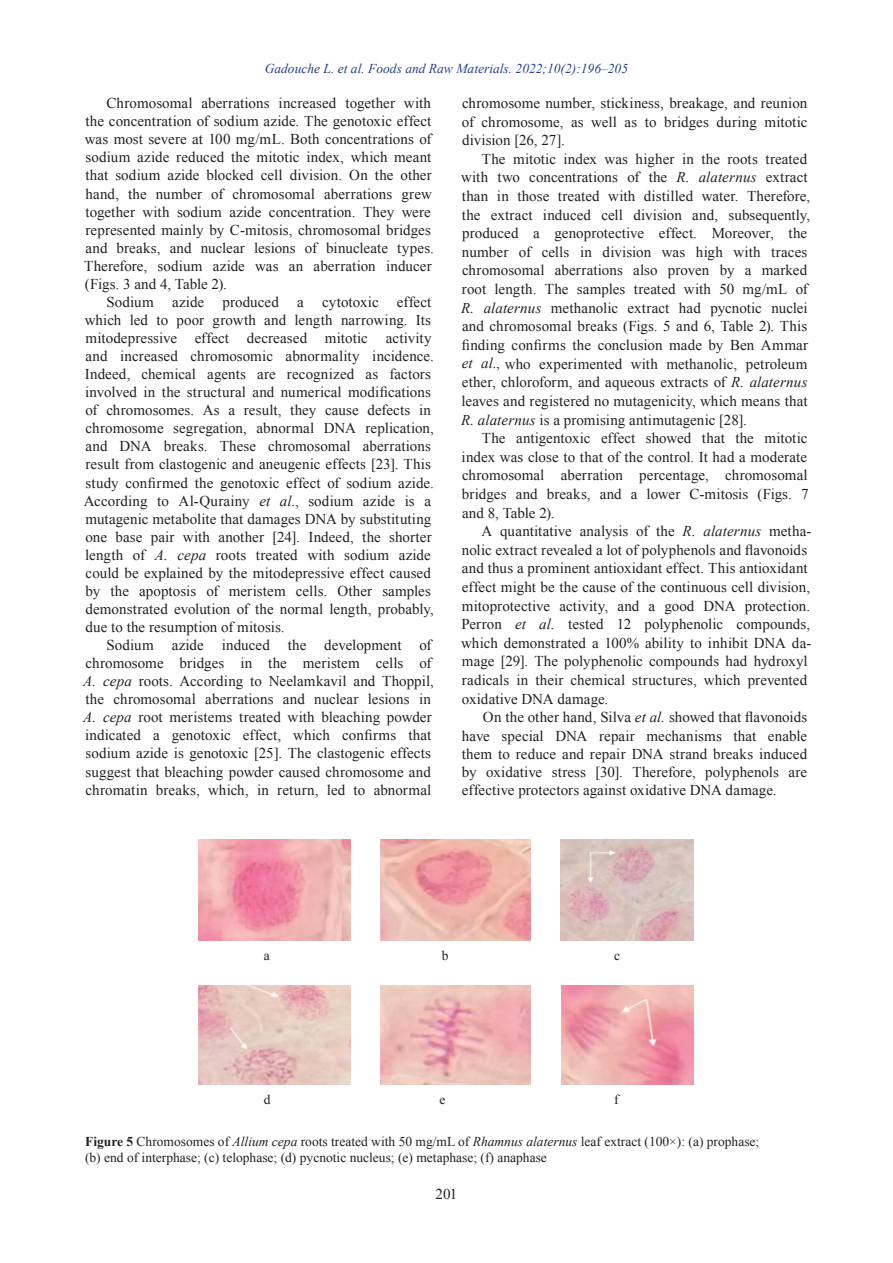
<style>
.page{position:relative;width:893px;height:1263px;background:#fff}
.page>*{position:absolute;margin:0;border:0;box-sizing:border-box;transform-origin:0 0}
.t1{font:15px/18px "Times New Roman";letter-spacing:.005em;color:#231f20}
.t2{font:13.5px/16.2px "Times New Roman";color:#231f20}
.t3{font:italic 13.5px "Times New Roman";color:#253f8e}
.s1{font-style:italic}
.s2{font-weight:700}
</style>
<div class="page">
<img style="left:198px;top:839px;width:153px;height:101px">
<img style="left:380px;top:839px;width:151px;height:101px">
<img style="left:561px;top:839px;width:132px;height:101px">
<img style="left:380px;top:985px;width:150px;height:99px">
<img style="left:561px;top:985px;width:132px;height:99px">
<img style="left:198px;top:985px;width:153px;height:99px">
<p class="t3" style="left:265px;top:59px;width:365px">Gadouche L. et al. Foods and Raw Materials. 2022;10(2):196–205</p>
<p class="t1" style="left:84px;top:94px;width:351px;text-indent:22px">Chromosomal aberrations increased together with the concentration of sodium azide. The genotoxic effect was most severe at 100 mg/mL. Both concentrations of sodium azide reduced the mitotic index, which meant that sodium azide blocked cell division. On the other hand, the number of chromosomal aberrations grew together with sodium azide concentration. They were represented mainly by C-mitosis, chromosomal bridges and breaks, and nuclear lesions of binucleate types.<br>Therefore, sodium azide was an aberration inducer (Figs. 3 and 4, Table 2).</p>
<p class="t1" style="left:84px;top:293px;width:352px;text-indent:23px">Sodium azide produced a cytotoxic effect which led to poor growth and length narrowing. Its mitodepressive effect decreased mitotic activity and increased chromosomic abnormality incidence.<br>Indeed, chemical agents are recognized as factors involved in the structural and numerical modifications of chromosomes. As a result, they cause defects in chromosome segregation, abnormal DNA replication, and DNA breaks. These chromosomal aberrations result from clastogenic and aneugenic effects [23]. This study confirmed the genotoxic effect of sodium azide.<br>According to Al-Qurainy <span class="s1">et al.</span>, sodium azide is a mutagenic metabolite that damages DNA by substituting one base pair with another [24]. Indeed, the shorter length of <span class="s1">A. cepa</span> roots treated with sodium azide could be explained by the mitodepressive effect caused by the apoptosis of meristem cells. Other samples demonstrated evolution of the normal length, probably, due to the resumption of mitosis.</p>
<p class="t1" style="left:83px;top:636px;width:352px;text-indent:23px">Sodium azide induced the development of chromosome bridges in the meristem cells of <span class="s1">A. cepa</span> roots. According to Neelamkavil and Thoppil, the chromosomal aberrations and nuclear lesions in <span class="s1">A. cepa</span> root meristems treated with bleaching powder indicated a genotoxic effect, which confirms that sodium azide is genotoxic [25]. The clastogenic effects suggest that bleaching powder caused chromosome and chromatin breaks, which, in return, led to abnormal</p>
<p class="t1" style="left:462px;top:93px;width:347px;line-height:18.6px;text-align:justify">chromosome number, stickiness, breakage, and reunion of chromosome, as well as to bridges during mitotic division [26, 27].</p>
<p class="t1" style="left:461px;top:149px;width:351px;line-height:18.6px;text-indent:21px">The mitotic index was higher in the roots treated with two concentrations of the <span class="s1">R. alaternus</span> extract than in those treated with distilled water. Therefore, the extract induced cell division and, subsequently, produced a genoprotective effect. Moreover, the number of cells in division was high with traces chromosomal aberrations also proven by a marked root length. The samples treated with 50 mg/mL of <span class="s1">R. alaternus</span> methanolic extract had pycnotic nuclei and chromosomal breaks (Figs. 5 and 6, Table 2). This finding confirms the conclusion made by Ben Ammar <span class="s1">et al.</span>, who experimented with methanolic, petroleum ether, chloroform, and aqueous extracts of <span class="s1">R. alaternus </span>leaves and registered no mutagenicity, which means that <span class="s1">R. alaternus</span> is a promising antimutagenic [28].</p>
<p class="t1" style="left:462px;top:429px;width:348px;line-height:18.6px;text-align:justify;text-indent:20px">The antigentoxic effect showed that the mitotic index was close to that of the control. It had a moderate chromosomal aberration percentage, chromosomal bridges and breaks, and a lower C-mitosis (Figs. 7 and 8, Table 2).</p>
<p class="t1" style="left:461px;top:522px;width:352px;line-height:18.6px;text-indent:20px">A quantitative analysis of the <span class="s1">R. alaternus</span> metha&shy;nolic extract revealed a lot of polyphenols and flavonoids and thus a prominent antioxidant effect. This antioxidant effect might be the cause of the continuous cell division, mitoprotective activity, and a good DNA protection.<br>Perron <span class="s1">et al.</span> tested 12 polyphenolic compounds, which demonstrated a 100% ability to inhibit DNA da&shy;mage [29]. The polyphenolic compounds had hydroxyl radicals in their chemical structures, which prevented oxidative DNA damage.</p>
<p class="t1" style="left:462px;top:708px;width:347px;text-align:justify;text-indent:21px">On the other hand, Silva <span class="s1">et al.</span> showed that flavonoids have special DNA repair mechanisms that enable them to reduce and repair DNA strand breaks induced by oxidative stress [30]. Therefore, polyphenols are effective protectors against oxidative DNA damage.</p>
<p class="t2" style="left:264px;top:947px;width:7px">a</p>
<p class="t2" style="left:442px;top:947px;width:8px">b</p>
<p class="t2" style="left:614px;top:947px;width:7px">c</p>
<p class="t2" style="left:264px;top:1091px;width:8px">d</p>
<p class="t2" style="left:439px;top:1091px;width:7px">e</p>
<p class="t2" style="left:614px;top:1091px;width:6px">f</p>
<p class="t2" style="left:85px;top:1133px;width:676px"><span class="s2">Figure 5</span> Chromosomes of <span class="s1">Allium cepa</span> roots treated with 50 mg/mL of <span class="s1">Rhamnus alaternus</span> leaf extract (100×): (a) prophase; (b) end of interphase; (c) telophase; (d) pycnotic nucleus; (e) metaphase; (f) anaphase</p>
<p class="t1" style="left:436px;top:1185px;width:23px">201</p>
</div>
